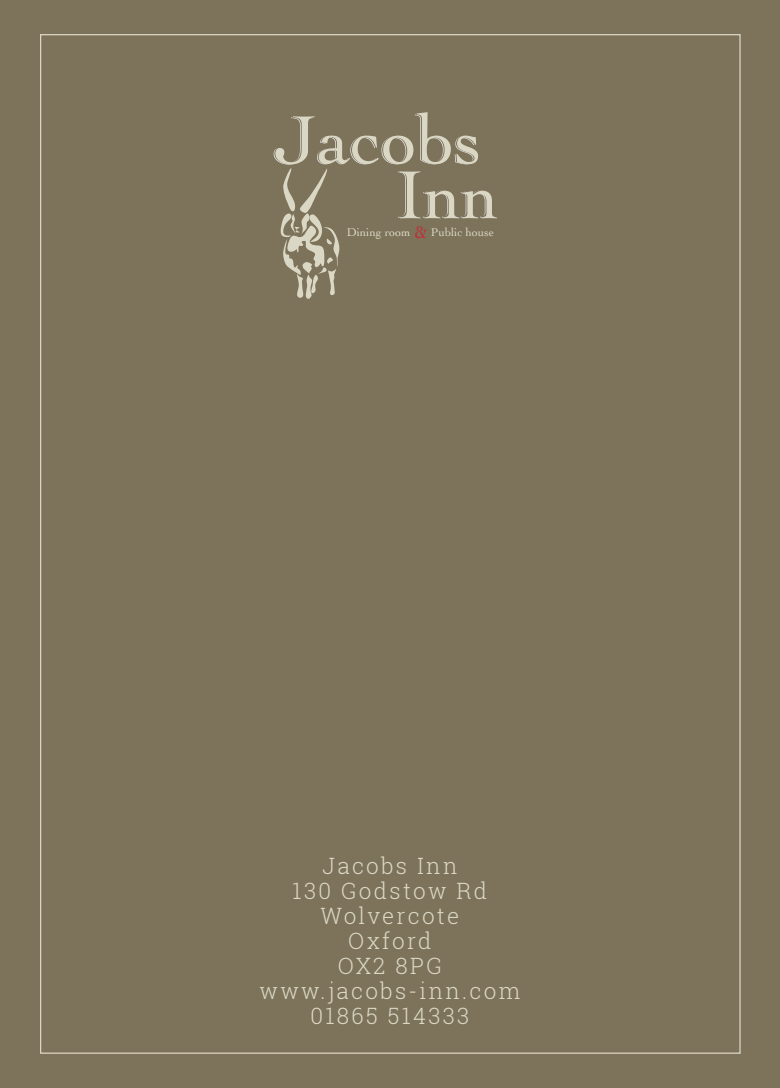
<style>
.page{position:relative;width:780px;height:1088px;background:#7d725a}
.page>*{position:absolute;margin:0;border:0;box-sizing:border-box;transform-origin:0 0}
.t1{font:71.5px "Cochin";color:#dad8c5}
.t2{font:300 22.5px/25px "Roboto Slab";letter-spacing:.1em;color:#dad8c5;text-align:center}
.t3{font:11.88px "Cochin";color:#dad8c5}
.s1{font-size:18.38px;color:#c22e38}
</style>
<div class="page">
<svg style="left:280px;top:168px;width:60px;height:131px"></svg>
<h1 class="t1" style="left:273px;top:92px;width:210px">Jacobs</h1>
<h1 class="t1" style="left:396px;top:147px;width:104px">Inn</h1>
<p class="t3" style="left:347px;top:224px;width:149px">Dining room <span class="s1">&amp;</span> Public house</p>
<p class="t2" style="left:259px;top:852px;width:262px">Jacobs Inn<br>130 Godstow Rd<br>Wolvercote<br>Oxford<br>OX2 8PG www.jacobs-inn.com<br>01865 514333</p>
</div>
